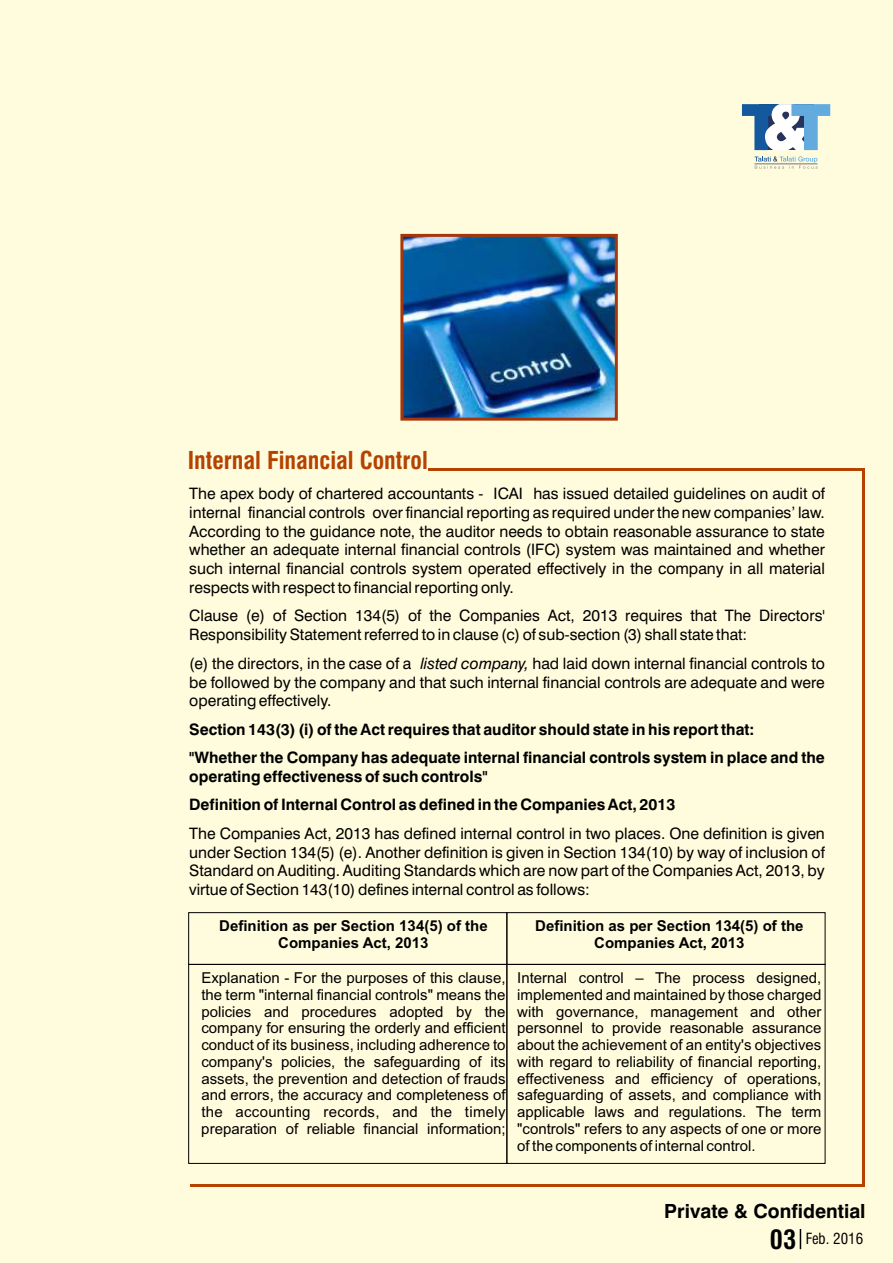
<style>
.page{position:relative;width:893px;height:1263px;background:#fffcde}
.page>*{position:absolute;margin:0;border:0;box-sizing:border-box;transform-origin:0 0}
.t1{font:700 condensed 26.25px "Swiss 721 BT";color:#000}
.t2{font:700 condensed 24px "Swiss 721 BT";color:#b54200}
.t3{font:700 19.5px "Swiss 721 BT";color:#000}
.t4{font:15.75px/18.9px "Swiss 721 BT";color:#000;text-align:justify}
.t5{font:700 15.75px/28.3px "Swiss 721 BT";color:#000}
.t6{font:15px/16.8px "Arial";color:#000;text-align:justify}
.t7{font:700 15px/16.8px "Arial";color:#000;text-align:center}
.t8{font:condensed 15px "Swiss 721 BT";color:#000}
.s1{font-style:italic}
</style>
<div class="page">
<hr style="left:428px;top:468px;width:436px;height:2px;background:#b54200">
<hr style="left:862px;top:470px;width:2px;height:716px;background:#b54200">
<hr style="left:190px;top:1184px;width:674px;height:2px;background:#b54200">
<img style="left:404px;top:238px;width:210px;height:179px">
<div style="left:400px;top:234px;width:218px;height:187px;border:3px solid #a6360a"></div>
<svg style="left:800px;top:1229px;width:1px;height:20px"></svg>
<svg style="left:754px;top:156px;width:63px;height:13px"></svg>
<svg style="left:742px;top:104px;width:88px;height:46px"></svg>
<hr style="left:754px;top:164px;width:63px;height:1px;background:#737375">
<div style="left:188px;top:912px;width:319px;height:53px;border:1px solid #000"></div>
<div style="left:188px;top:964px;width:319px;height:200px;border:1px solid #000"></div>
<div style="left:506px;top:912px;width:319px;height:53px;border:1px solid #000"></div>
<div style="left:506px;top:964px;width:319px;height:200px;border:1px solid #000"></div>
<h2 class="t2" style="left:188px;top:451px;width:242px">Internal Financial Control</h2>
<p class="t4" style="left:189px;top:485px;width:637px">The apex body of chartered accountants - ICAI has issued detailed guidelines on audit of internal financial controls over financial reporting as required under the new companies’ law.<br>According to the guidance note, the auditor needs to obtain reasonable assurance to state whether an adequate internal financial controls (IFC) system was maintained and whether such internal financial controls system operated effectively in the company in all material respects with respect to financial reporting only.</p>
<p class="t4" style="left:189px;top:608px;width:637px">Clause (e) of Section 134(5) of the Companies Act, 2013 requires that The Directors'<br>Responsibility Statement referred to in clause (c) of sub-section (3) shall state that:</p>
<p class="t4" style="left:189px;top:655px;width:637px">(e) the directors, in the case of a <span class="s1">listed company,</span> had laid down internal financial controls to be followed by the company and that such internal financial controls are adequate and were operating effectively.</p>
<p class="t5" style="left:189px;top:716px;width:637px">Section 143(3) (i) of the Act requires that auditor should state in his report that: "Whether the Company has adequate internal financial controls system in place and the</p>
<p class="t5" style="left:189px;top:764px;width:488px">operating effectiveness of such controls"<br>Definition of Internal Control as defined in the Companies Act, 2013</p>
<p class="t4" style="left:189px;top:825px;width:637px">The Companies Act, 2013 has defined internal control in two places. One definition is given under Section 134(5) (e). Another definition is given in Section 134(10) by way of inclusion of Standard on Auditing. Auditing Standards which are now part of the Companies Act, 2013, by virtue of Section 143(10) defines internal control as follows:</p>
<p class="t7" style="left:219px;top:919px;width:270px">Definition as per Section 134(5) of the<br>Companies Act, 2013</p>
<p class="t6" style="left:201px;top:971px;width:306px">Explanation - For the purposes of this clause, the term "internal financial controls" means the policies and procedures adopted by the company for ensuring the orderly and efficient conduct of its business, including adherence to company's policies, the safeguarding of its assets, the prevention and detection of frauds and errors, the accuracy and completeness of the accounting records, and the timely preparation of reliable financial information;</p>
<p class="t7" style="left:535px;top:919px;width:270px">Definition as per Section 134(5) of the<br>Companies Act, 2013</p>
<p class="t6" style="left:517px;top:971px;width:306px">Internal control – The process designed, implemented and maintained by those charged with governance, management and other personnel to provide reasonable assurance about the achievement of an entity's objectives with regard to reliability of financial reporting, effectiveness and efficiency of operations, safeguarding of assets, and compliance with applicable laws and regulations. The term "controls" refers to any aspects of one or more of the components of internal control.</p>
<p class="t3" style="left:664px;top:1203px;width:203px">Private &amp; Confidential</p>
<h1 class="t1" style="left:770px;top:1229px;width:28px">03</h1>
<p class="t8" style="left:806px;top:1233px;width:59px">Feb. 2016</p>
</div>
